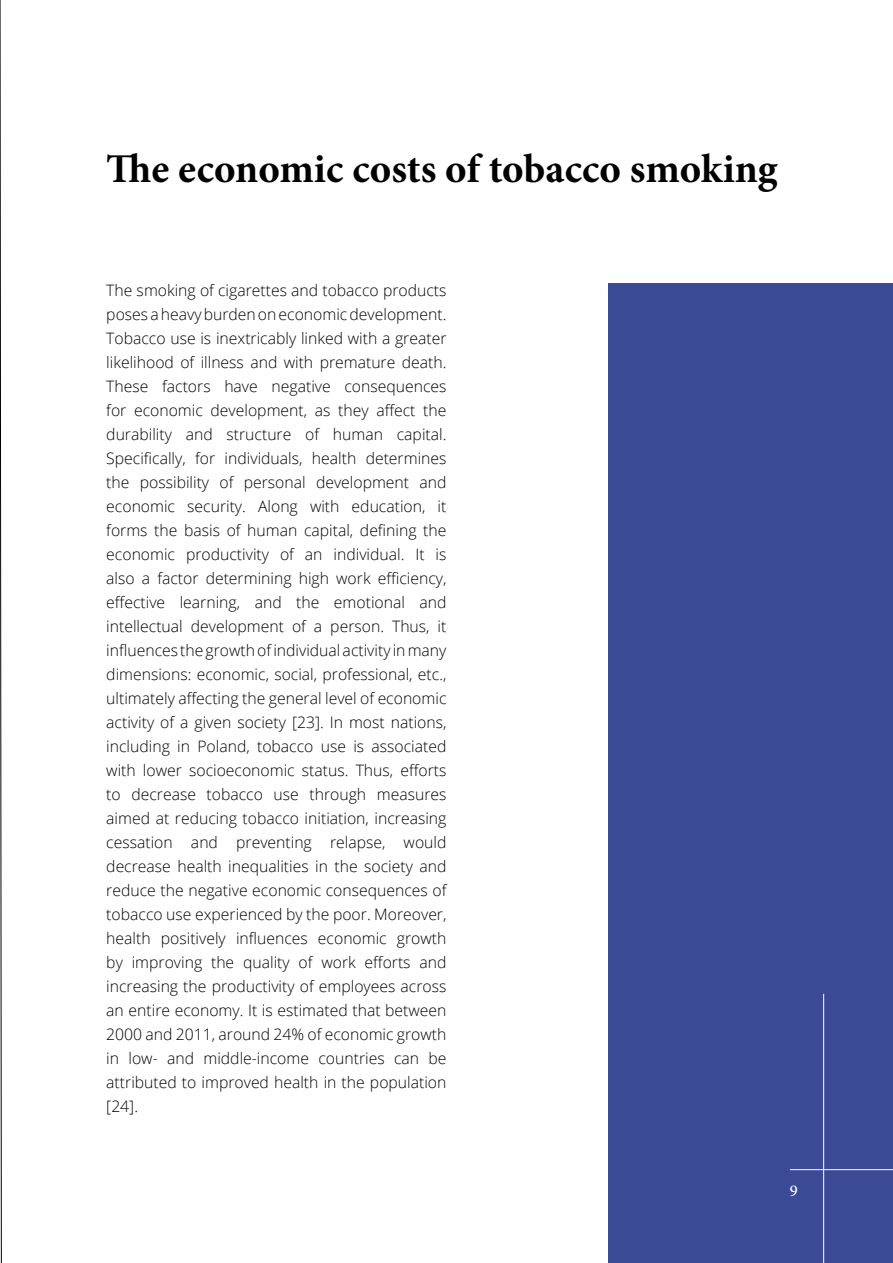
<style>
.page{position:relative;width:893px;height:1263px;background:#fff}
.page>*{position:absolute;margin:0;border:0;box-sizing:border-box;transform-origin:0 0}
.t1{font:700 40.95px "Minion Pro";color:#000}
.t2{font:500 16.5px "Minion Pro";color:#fff}
.t3{font:300 15.75px/24px "Open Sans";color:#000;text-align:justify}
</style>
<div class="page">
<div style="left:608px;top:283px;width:285px;height:980px;background:#3a4a95"></div>
<svg style="left:0;top:0;width:2px;height:1263px"></svg>
<hr style="left:823px;top:994px;width:1px;height:269px;background:#fff">
<hr style="left:790px;top:1169px;width:103px;height:1px;background:#fff">
<h1 class="t1" style="left:106px;top:140px;width:673px">The economic costs of tobacco smoking</h1>
<p class="t3" style="left:106px;top:277px;width:342px">The smoking of cigarettes and tobacco products poses a heavy burden on economic development.<br>Tobacco use is inextricably linked with a greater likelihood of illness and with premature death.<br>These factors have negative consequences for economic development, as they affect the durability and structure of human capital.<br>Specifically, for individuals, health determines the possibility of personal development and economic security. Along with education, it forms the basis of human capital, defining the economic productivity of an individual. It is also a factor determining high work efficiency, effective learning, and the emotional and intellectual development of a person. Thus, it influences the growth of individual activity in many dimensions: economic, social, professional, etc., ultimately affecting the general level of economic activity of a given society [23]. In most nations, including in Poland, tobacco use is associated with lower socioeconomic status. Thus, efforts to decrease tobacco use through measures aimed at reducing tobacco initiation, increasing cessation and preventing relapse, would decrease health inequalities in the society and reduce the negative economic consequences of tobacco use experienced by the poor. Moreover, health positively influences economic growth by improving the quality of work efforts and increasing the productivity of employees across an entire economy. It is estimated that between 2000 and 2011, around 24% of economic growth in low- and middle-income countries can be attributed to improved health in the population [24].</p>
<p class="t2" style="left:790px;top:1179px;width:9px">9</p>
</div>
